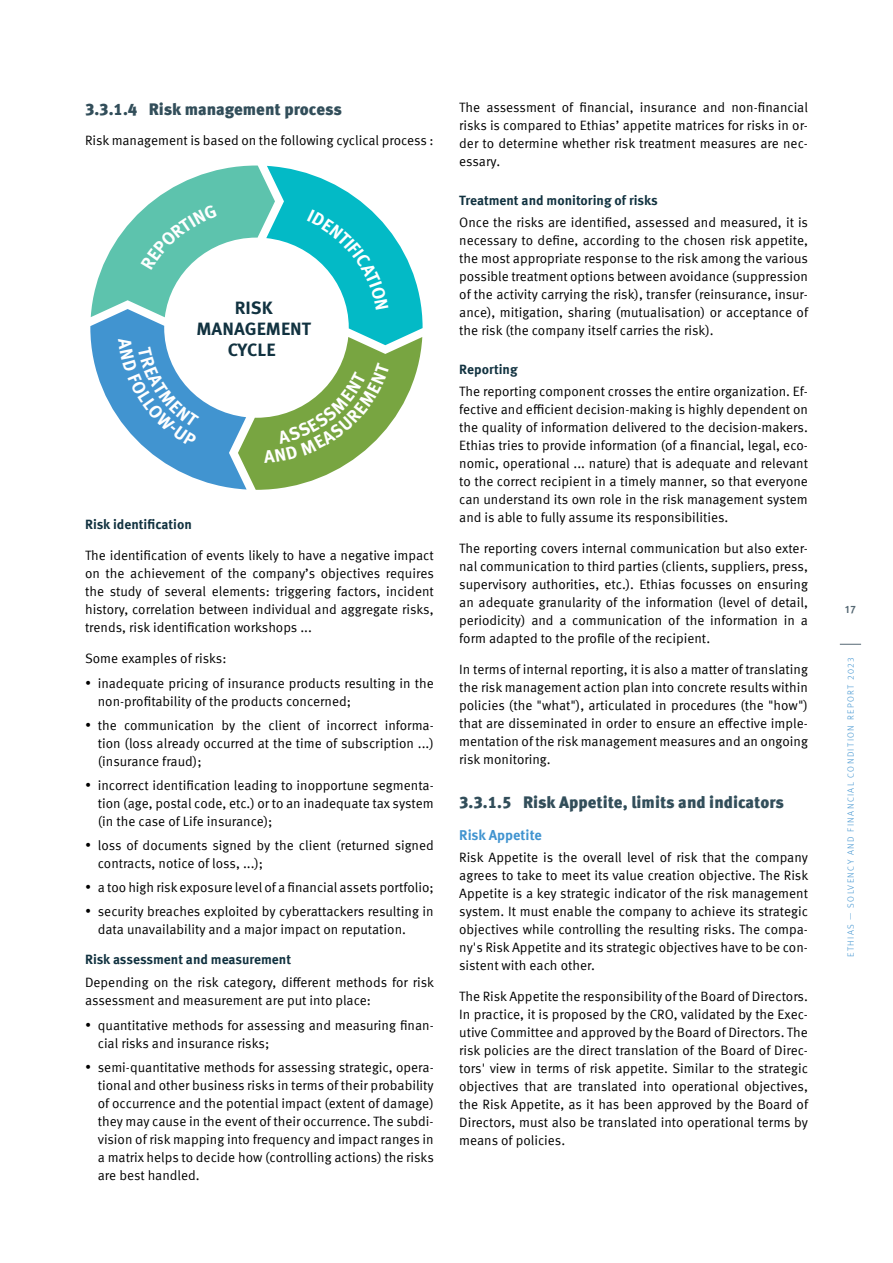
<style>
.page{position:relative;width:893px;height:1263px;background:#fff}
.page>*{position:absolute;margin:0;border:0;box-sizing:border-box;transform-origin:0 0}
.t1{font:700 17.85px/21.3px "Meta Pro";color:#113240;text-align:center}
.t2{font:900 16.5px "Meta Pro";color:#324e5a}
.t3{font:700 14.25px "Meta Pro";color:#4194d0}
.t4{font:13.5px/18px "Meta Pro";color:#000001;text-align:justify}
.t5{font:700 13.5px "Meta Pro";color:#113240}
.t6{font:700 10.5px "Meta Pro";color:#556873}
.t7{font:300 9px "Meta Pro";letter-spacing:.16em;color:#4194d0}
</style>
<div class="page">
<svg style="left:840px;top:644px;width:21px;height:1px"></svg>
<svg style="left:90px;top:166px;width:333px;height:324px"></svg>
<p class="t2" style="left:85px;top:96px;width:258px">3.3.1.4 Risk management process</p>
<p class="t4" style="left:85px;top:131px;width:350px">Risk management is based on the following cyclical process :</p>
<h1 class="t1" style="left:197px;top:296px;width:116px">RISK<br>MANAGEMENT<br>CYCLE</h1>
<p class="t5" style="left:85px;top:514px;width:108px">Risk identification</p>
<p class="t4" style="left:85px;top:545px;width:350px">The identification of events likely to have a negative impact on the achievement of the company’s objectives requires the study of several elements: triggering factors, incident history, correlation between individual and aggregate risks, trends, risk identification workshops ...</p>
<p class="t4" style="left:85px;top:648px;width:143px">Some examples of risks:</p>
<p class="t4" style="left:98px;top:673px;width:337px;text-indent:-13px">• inadequate pricing of insurance products resulting in the non-profitability of the products concerned;</p>
<p class="t4" style="left:98px;top:715px;width:337px;text-indent:-13px">• the communication by the client of incorrect informa&shy;tion (loss already occurred at the time of subscription ...) (insurance fraud);</p>
<p class="t4" style="left:98px;top:775px;width:337px;text-indent:-13px">• incorrect identification leading to inopportune segmenta&shy;tion (age, postal code, etc.) or to an inadequate tax system (in the case of Life insurance);</p>
<p class="t4" style="left:98px;top:835px;width:338px;text-indent:-13px">• loss of documents signed by the client (returned signed contracts, notice of loss, ...);</p>
<p class="t4" style="left:85px;top:877px;width:350px">• a too high risk exposure level of a financial assets portfolio;</p>
<p class="t4" style="left:98px;top:901px;width:337px;text-indent:-13px">• security breaches exploited by cyberattackers resulting in data unavailability and a major impact on reputation.</p>
<p class="t5" style="left:85px;top:949px;width:208px">Risk assessment and measurement</p>
<p class="t4" style="left:85px;top:972px;width:351px">Depending on the risk category, different methods for risk assessment and measurement are put into place:</p>
<p class="t4" style="left:98px;top:1015px;width:337px;text-indent:-13px">• quantitative methods for assessing and measuring finan&shy;cial risks and insurance risks;</p>
<p class="t4" style="left:98px;top:1057px;width:338px;text-indent:-13px">• semi-quantitative methods for assessing strategic, opera&shy;tional and other business risks in terms of their probability of occurrence and the potential impact (extent of damage) they may cause in the event of their occurrence. The subdi&shy;vision of risk mapping into frequency and impact ranges in a matrix helps to decide how (controlling actions) the risks are best handled.</p>
<p class="t4" style="left:459px;top:98px;width:350px">The assessment of financial, insurance and non-financial risks is compared to Ethias’ appetite matrices for risks in or&shy;der to determine whether risk treatment measures are nec&shy;essary.</p>
<p class="t5" style="left:459px;top:190px;width:200px">Treatment and monitoring of risks</p>
<p class="t4" style="left:459px;top:213px;width:350px">Once the risks are identified, assessed and measured, it is necessary to define, according to the chosen risk appetite, the most appropriate response to the risk among the various possible treatment options between avoidance (suppression of the activity carrying the risk), transfer (reinsurance, insur&shy;ance), mitigation, sharing (mutualisation) or acceptance of the risk (the company itself carries the risk).</p>
<p class="t5" style="left:459px;top:359px;width:60px">Reporting</p>
<p class="t4" style="left:459px;top:382px;width:350px">The reporting component crosses the entire organization. Ef&shy;fective and efficient decision-making is highly dependent on the quality of information delivered to the decision-makers.<br>Ethias tries to provide information (of a financial, legal, eco&shy;nomic, operational ... nature) that is adequate and relevant to the correct recipient in a timely manner, so that everyone can understand its own role in the risk management system and is able to fully assume its responsibilities.</p>
<p class="t4" style="left:459px;top:539px;width:350px">The reporting covers internal communication but also exter&shy;nal communication to third parties (clients, suppliers, press, supervisory authorities, etc.). Ethias focusses on ensuring an adequate granularity of the information (level of detail, periodicity) and a communication of the information in a form adapted to the profile of the recipient.</p>
<p class="t4" style="left:459px;top:659px;width:350px">In terms of internal reporting, it is also a matter of translating the risk management action plan into concrete results within policies (the "what"), articulated in procedures (the "how") that are disseminated in order to ensure an effective imple&shy;mentation of the risk management measures and an ongoing risk monitoring.</p>
<p class="t2" style="left:459px;top:789px;width:326px">3.3.1.5 Risk Appetite, limits and indicators</p>
<p class="t3" style="left:459px;top:824px;width:84px">Risk Appetite</p>
<p class="t4" style="left:459px;top:848px;width:351px">Risk Appetite is the overall level of risk that the company agrees to take to meet its value creation objective. The Risk Appetite is a key strategic indicator of the risk management system. It must enable the company to achieve its strategic objectives while controlling the resulting risks. The compa&shy;ny's Risk Appetite and its strategic objectives have to be con&shy;sistent with each other.</p>
<p class="t4" style="left:459px;top:986px;width:350px">The Risk Appetite the responsibility of the Board of Directors.<br>In practice, it is proposed by the CRO, validated by the Exec&shy;utive Committee and approved by the Board of Directors. The risk policies are the direct translation of the Board of Direc&shy;tors' view in terms of risk appetite. Similar to the strategic objectives that are translated into operational objectives, the Risk Appetite, as it has been approved by the Board of Directors, must also be translated into operational terms by means of policies.</p>
<p class="t6" style="left:845px;top:601px;width:12px">17</p>
<p class="t7" style="left:844px;top:957px;width:302px;rotate:-90deg">ETHIAS — SOLVENCY AND FINANCIAL CONDITION REPORT 2023</p>
</div>
